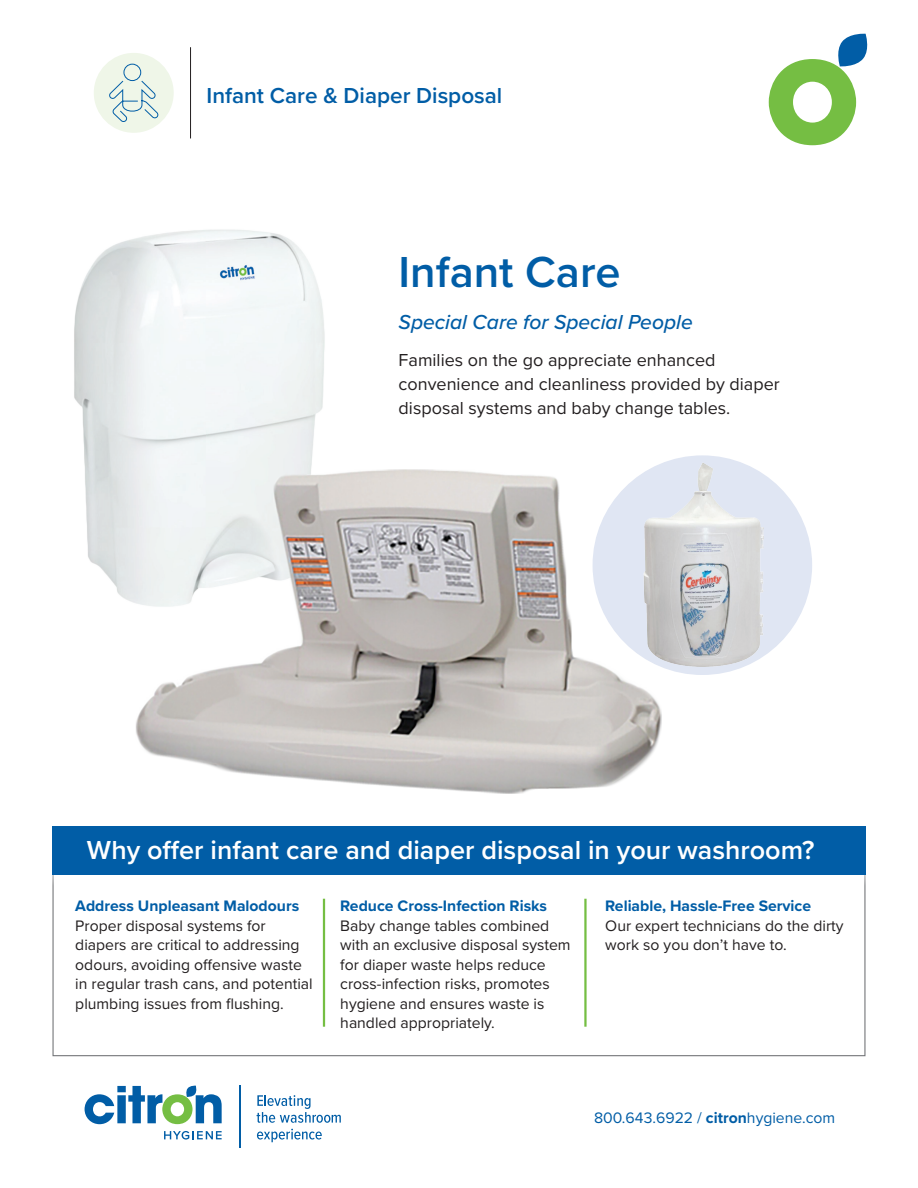
<style>
.page{position:relative;width:918px;height:1188px;background:#fff}
.page>*{position:absolute;margin:0;border:0;box-sizing:border-box;transform-origin:0 0}
.PS_-_h1{font:600 45px "Proxima Nova";color:#015da6}
.PS_-_h2{font:600 27px "Proxima Nova";color:#fff}
.PS_-_Category{font:600 22.5px "Proxima Nova";color:#015da6}
.PS_-_bod{font:italic 500 21px "Proxima Nova";color:#015da6}
.PS_-_bod-2{font:18px/24px "Proxima Nova";color:#231f20}
.PS_-_bod-3{font:15.75px/19.5px "Proxima Nova";color:#231f20}
.PS_-_h3{font:700 15.75px "Proxima Nova";color:#015da6}
.t1{font:15.75px "Proxima Nova";color:#015da6}
.s1{font-weight:700}
</style>
<div class="page">
<svg style="left:85px;top:1085px;width:137px;height:39px"></svg>
<svg style="left:164px;top:1131px;width:58px;height:9px"></svg>
<svg style="left:257px;top:1095px;width:84px;height:28px"></svg>
<svg style="left:257px;top:1129px;width:65px;height:13px"></svg>
<hr style="left:239px;top:1086px;width:1px;height:62px;background:#015da6">
<svg style="left:769px;top:33px;width:99px;height:112px"></svg>
<div style="left:94px;top:53px;width:80px;height:80px;background:#eff6e8;border-radius:50%"></div>
<hr style="left:190px;top:47px;width:1px;height:91px;background:#231f20">
<svg style="left:109px;top:63px;width:50px;height:59px"></svg>
<img style="left:74px;top:229px;width:251px;height:368px">
<div style="left:593px;top:455px;width:219px;height:220px;background:#e0e6f3;border-radius:50%"></div>
<img style="left:660px;top:455px;width:103px;height:211px">
<img style="left:122px;top:464px;width:551px;height:330px">
<div style="left:52px;top:827px;width:814px;height:48px;background:#015da6"></div>
<hr style="left:323px;top:899px;width:2px;height:128px;background:#75be43">
<hr style="left:584px;top:899px;width:3px;height:128px;background:#75be43">
<p class="PS_-_Category" style="left:207px;top:78px;width:297px">Infant Care &amp; Diaper Disposal</p>
<p class="PS_-_h1" style="left:399px;top:238px;width:224px">Infant Care</p>
<p class="PS_-_bod" style="left:399px;top:306px;width:296px">Special Care for Special People</p>
<p class="PS_-_bod-2" style="left:399px;top:347px;width:383px">Families on the go appreciate enhanced convenience and cleanliness provided by diaper disposal systems and baby change tables.</p>
<p class="PS_-_h2" style="left:87px;top:830px;width:729px">Why offer infant care and diaper disposal in your washroom?</p>
<p class="PS_-_h3" style="left:75px;top:894px;width:225px">Address Unpleasant Malodours</p>
<p class="PS_-_bod-3" style="left:75px;top:915px;width:239px">Proper disposal systems for diapers are critical to addressing odours, avoiding offensive waste in regular trash cans, and potential plumbing issues from flushing.</p>
<p class="PS_-_h3" style="left:340px;top:894px;width:208px">Reduce Cross-Infection Risks</p>
<p class="PS_-_bod-3" style="left:340px;top:915px;width:232px">Baby change tables combined with an exclusive disposal system for diaper waste helps reduce cross-infection risks, promotes hygiene and ensures waste is handled appropriately.</p>
<p class="PS_-_h3" style="left:605px;top:894px;width:207px">Reliable, Hassle-Free Service</p>
<p class="PS_-_bod-3" style="left:605px;top:915px;width:240px">Our expert technicians do the dirty work so you don’t have to.</p>
<p class="t1" style="left:594px;top:1106px;width:243px">800.643.6922 / <span class="s1">citron</span>hygiene.com</p>
</div>
